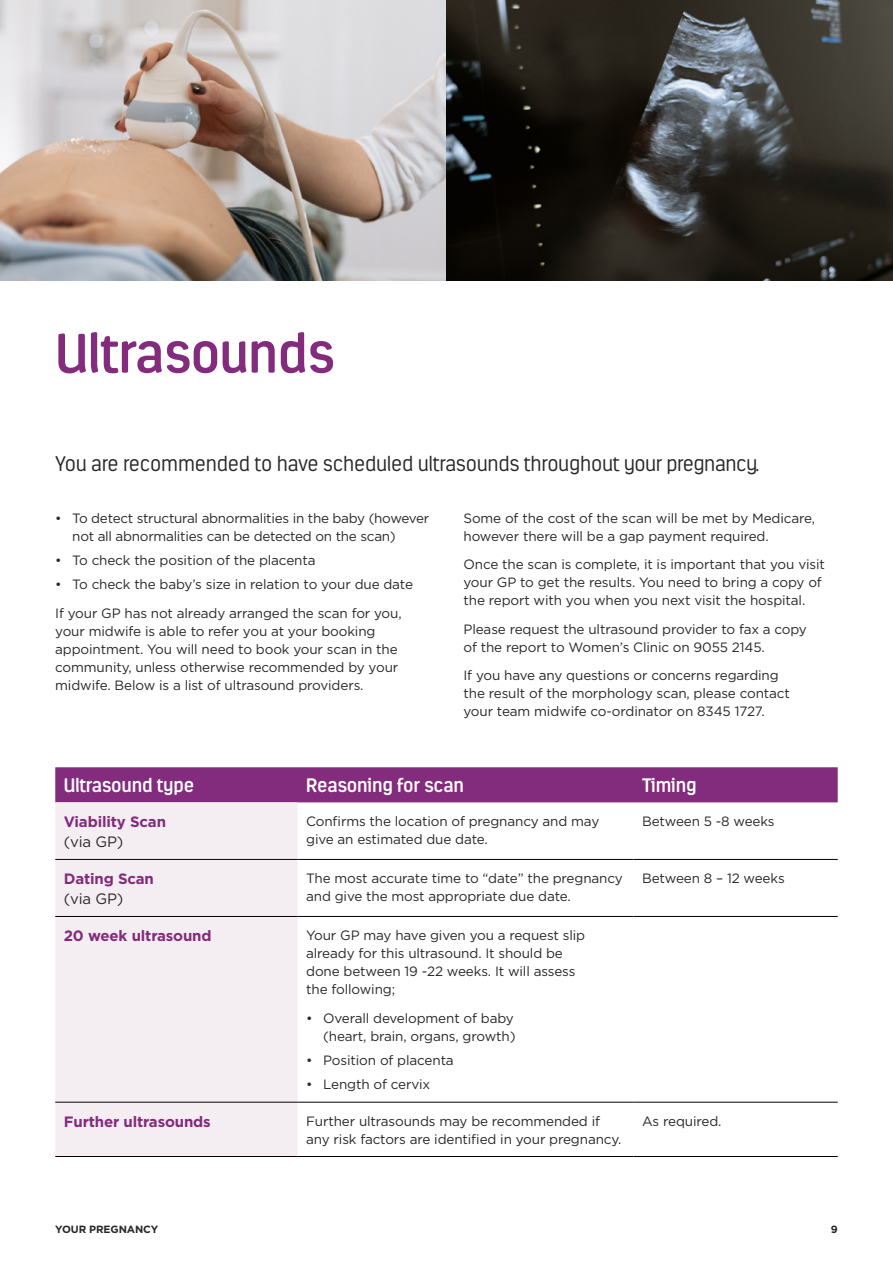
<style>
.page{position:relative;width:893px;height:1263px;background:#fff}
.page>*{position:absolute;margin:0;border:0;box-sizing:border-box;transform-origin:0 0}
.t1{font:600 55.5px "Estandar Rounded";letter-spacing:-.01em;color:#832b7c}
.t2{font:300 21px "Estandar Rounded";letter-spacing:-.01em;color:#292829}
.t3{font:600 19.5px "Estandar Rounded";letter-spacing:-.01em;color:#fff}
.t4{font:700 15px "Gotham";letter-spacing:-.01em;color:#832b7c}
.t5{font:15px "Gotham";letter-spacing:-.01em;color:#292829}
.t6{font:13.5px/18px "Gotham";letter-spacing:-.01em;color:#292829}
.t7{font:700 10.5px "Gotham";letter-spacing:-.01em;color:#292829}
</style>
<div class="page">
<img style="left:0;top:0;width:893px;height:281px">
<div style="left:55px;top:767px;width:783px;height:35px;background:#832b7c"></div>
<div style="left:55px;top:802px;width:243px;height:354px;background:#f4eef3"></div>
<hr style="left:55px;top:859px;width:243px;height:1px;background:#000">
<hr style="left:298px;top:859px;width:336px;height:1px;background:#000">
<hr style="left:634px;top:859px;width:204px;height:1px;background:#000">
<hr style="left:55px;top:916px;width:243px;height:1px;background:#000">
<hr style="left:298px;top:916px;width:336px;height:1px;background:#000">
<hr style="left:634px;top:916px;width:204px;height:1px;background:#000">
<hr style="left:55px;top:1102px;width:243px;height:1px;background:#000">
<hr style="left:298px;top:1102px;width:336px;height:1px;background:#000">
<hr style="left:634px;top:1102px;width:204px;height:1px;background:#000">
<hr style="left:55px;top:1156px;width:243px;height:1px;background:#000">
<hr style="left:298px;top:1156px;width:336px;height:1px;background:#000">
<hr style="left:634px;top:1156px;width:204px;height:1px;background:#000">
<h1 class="t1" style="left:55px;top:321px;width:281px">Ultrasounds</h1>
<h2 class="t2" style="left:55px;top:451px;width:705px">You are recommended to have scheduled ultrasounds throughout your pregnancy.</h2>
<p class="t6" style="left:72px;top:508px;width:358px;text-indent:-17px">• To detect structural abnormalities in the baby (however not all abnormalities can be detected on the scan)</p>
<p class="t6" style="left:55px;top:551px;width:262px">• To check the position of the placenta</p>
<p class="t6" style="left:55px;top:570px;width:359px;line-height:28.7px">• To check the baby’s size in relation to your due date<br>If your GP has not already arranged the scan for you,</p>
<p class="t6" style="left:55px;top:622px;width:345px">your midwife is able to refer you at your booking appointment. You will need to book your scan in the community, unless otherwise recommended by your midwife. Below is a list of ultrasound providers.</p>
<p class="t6" style="left:463px;top:508px;width:353px">Some of the cost of the scan will be met by Medicare, however there will be a gap payment required.</p>
<p class="t6" style="left:463px;top:555px;width:363px">Once the scan is complete, it is important that you visit your GP to get the results. You need to bring a copy of the report with you when you next visit the hospital.</p>
<p class="t6" style="left:463px;top:620px;width:345px">Please request the ultrasound provider to fax a copy of the report to Women’s Clinic on 9055 2145.</p>
<p class="t6" style="left:463px;top:666px;width:328px">If you have any questions or concerns regarding the result of the morphology scan, please contact your team midwife co-ordinator on 8345 1727.</p>
<h3 class="t3" style="left:64px;top:773px;width:132px">Ultrasound type</h3>
<h3 class="t3" style="left:306px;top:773px;width:159px">Reasoning for scan</h3>
<h3 class="t3" style="left:642px;top:773px;width:56px">Timing</h3>
<p class="t4" style="left:64px;top:812px;width:104px">Viability Scan</p>
<p class="t5" style="left:64px;top:832px;width:61px">(via GP)</p>
<p class="t6" style="left:306px;top:812px;width:295px">Confirms the location of pregnancy and may give an estimated due date.</p>
<p class="t6" style="left:642px;top:812px;width:134px">Between 5 -8 weeks</p>
<p class="t4" style="left:64px;top:869px;width:92px">Dating Scan</p>
<p class="t5" style="left:64px;top:889px;width:61px">(via GP)</p>
<p class="t6" style="left:306px;top:869px;width:318px">The most accurate time to “date” the pregnancy and give the most appropriate due date.</p>
<p class="t6" style="left:642px;top:869px;width:144px">Between 8 – 12 weeks</p>
<p class="t4" style="left:64px;top:926px;width:149px">20 week ultrasound</p>
<p class="t6" style="left:306px;top:926px;width:281px">Your GP may have given you a request slip already for this ultrasound. It should be done between 19 -22 weeks. It will assess the following;</p>
<p class="t6" style="left:306px;top:1008px;width:211px;text-align:right">• Overall development of baby (heart, brain, organs, growth)</p>
<p class="t6" style="left:306px;top:1051px;width:149px">• Position of placenta</p>
<p class="t6" style="left:306px;top:1075px;width:126px">• Length of cervix</p>
<p class="t4" style="left:64px;top:1112px;width:148px">Further ultrasounds</p>
<p class="t6" style="left:306px;top:1112px;width:317px">Further ultrasounds may be recommended if any risk factors are identified in your pregnancy.</p>
<p class="t6" style="left:642px;top:1112px;width:81px">As required.</p>
<p class="t7" style="left:55px;top:1222px;width:105px">YOUR PREGNANCY</p>
<p class="t7" style="left:831px;top:1222px;width:8px">9</p>
</div>
